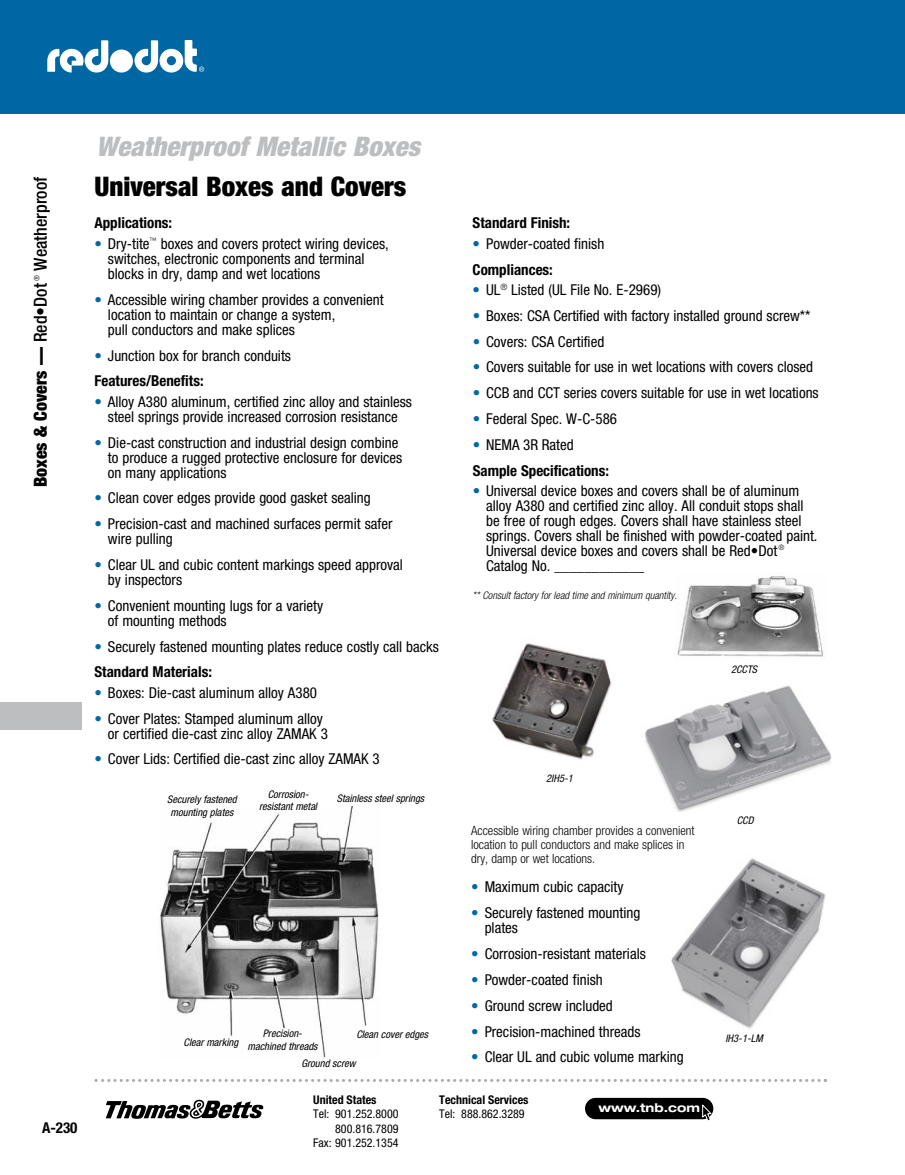
<style>
.page{position:relative;width:905px;height:1175px;background:#fff}
.page>*{position:absolute;margin:0;border:0;box-sizing:border-box;transform-origin:0 0}
.t1{font:italic 900 condensed 27px "Helvetica Neue LT Std";color:#bcbec0}
.t2{font:900 condensed 27px "Helvetica Neue LT Std";color:#000}
.t3{font:900 condensed 18px "Helvetica Neue LT Std";color:#000}
.t4{font:500 condensed 18px "Helvetica Neue LT Std";color:#000}
.t5{font:condensed 15px/15px "Helvetica Neue LT Std";color:#000}
.t6{font:700 condensed 15px/25.8px "Helvetica Neue LT Std";color:#000}
.t7{font:300 condensed 12.75px/14.2px "Helvetica Neue LT Std";color:#000}
.t8{font:condensed 12px/14.4px "Helvetica Neue LT Std";color:#000;text-align:right}
.t9{font:700 condensed 12px "Helvetica Neue LT Std";color:#000}
.t10{font:700 expanded 12px "Helvetica Neue";color:#fff}
.t11{font:italic condensed 10.5px/12.6px "Helvetica Neue LT Std";color:#000;text-align:center}
.t12{font:italic 300 condensed 10.5px "Helvetica Neue LT Std";color:#000}
.t13{font:300 condensed 7.5px "Helvetica Neue LT Std";color:#000}
.s1{font-weight:500}
.s2{color:#0067a5}
.s3{font-weight:700}
.s4{font-weight:400;color:#0067a5}
.s5{font-weight:400}
</style>
<div class="page">
<svg style="left:94px;top:1079px;width:732px;height:3px"></svg>
<svg style="left:106px;top:1099px;width:157px;height:19px"></svg>
<div style="left:585px;top:1097px;width:128px;height:22px;background:#000;border-radius:11px"></div>
<svg style="left:701px;top:1103px;width:11px;height:18px"></svg>
<div style="left:0;top:0;width:904px;height:114px;background:#0067a5"></div>
<div style="left:0;top:702px;width:81px;height:27px;background:#bcbec0"></div>
<div style="left:110px;top:50px;width:23px;height:23px;background:#fff;border-radius:50%"></div>
<svg style="left:47px;top:40px;width:61px;height:33px"></svg>
<svg style="left:134px;top:40px;width:70px;height:33px"></svg>
<img style="left:644px;top:685px;width:187px;height:126px">
<img style="left:677px;top:576px;width:147px;height:81px">
<img style="left:492px;top:643px;width:120px;height:117px">
<img style="left:160px;top:806px;width:219px;height:252px">
<img style="left:671px;top:858px;width:155px;height:171px">
<p class="t4" style="left:30px;top:271px;width:95px;rotate:-90deg">Weatherproof</p>
<p class="t13" style="left:32px;top:281px;width:7px;rotate:-90deg">®</p>
<p class="t3" style="left:29px;top:487px;width:205px;rotate:-90deg">Boxes &amp; Covers — <span class="s1">Red•Dot</span></p>
<p class="t6" style="left:42px;top:1114px;width:37px">A-230</p>
<p class="t1" style="left:96px;top:130px;width:325px">Weatherproof Metallic Boxes</p>
<p class="t2" style="left:94px;top:170px;width:313px">Universal Boxes and Covers</p>
<p class="t6" style="left:94px;top:210px;width:79px">Applications:</p>
<p class="t5" style="left:108px;top:236px;width:282px;text-indent:-13px"><span class="s2">•</span> Dry-tite<sup>™</sup> boxes and covers protect wiring devices, switches, electronic components and terminal blocks in dry, damp and wet locations</p>
<p class="t5" style="left:108px;top:292px;width:277px;text-indent:-14px"><span class="s2">•</span> Accessible wiring chamber provides a convenient location to maintain or change a system,<br>pull conductors and make splices</p>
<p class="t5" style="left:94px;top:342px;width:198px;line-height:25.8px"><span class="s2">•</span> Junction box for branch conduits<br><span class="s3">Features/Benefits:</span></p>
<p class="t5" style="left:94px;top:394px;width:319px;text-align:center"><span class="s2">•</span> Alloy A380 aluminum, certified zinc alloy and stainless steel springs provide increased corrosion resistance</p>
<p class="t5" style="left:108px;top:434px;width:296px;text-indent:-14px"><span class="s2">•</span> Die-cast construction and industrial design combine to produce a rugged protective enclosure for devices on many applications</p>
<p class="t5" style="left:94px;top:490px;width:278px"><span class="s2">•</span> Clean cover edges provide good gasket sealing</p>
<p class="t5" style="left:108px;top:516px;width:286px;text-indent:-14px"><span class="s2">•</span> Precision-cast and machined surfaces permit safer wire pulling</p>
<p class="t5" style="left:108px;top:557px;width:296px;text-indent:-14px"><span class="s2">•</span> Clear UL and cubic content markings speed approval by inspectors</p>
<p class="t5" style="left:108px;top:598px;width:217px;text-indent:-14px"><span class="s2">•</span> Convenient mounting lugs for a variety of mounting methods</p>
<p class="t5" style="left:94px;top:633px;width:346px;line-height:25.8px"><span class="s2">•</span> Securely fastened mounting plates reduce costly call backs<br><span class="s3">Standard Materials:</span></p>
<p class="t5" style="left:94px;top:685px;width:224px"><span class="s2">•</span> Boxes: Die-cast aluminum alloy A380</p>
<p class="t5" style="left:108px;top:710px;width:221px;text-indent:-14px"><span class="s2">•</span> Cover Plates: Stamped aluminum alloy or certified die-cast zinc alloy ZAMAK 3</p>
<p class="t5" style="left:94px;top:751px;width:287px"><span class="s2">•</span> Cover Lids: Certified die-cast zinc alloy ZAMAK 3</p>
<p class="t6" style="left:472px;top:210px;width:99px">Standard Finish:</p>
<p class="t5" style="left:472px;top:230px;width:133px;line-height:25.8px"><span class="s2">•</span> Powder-coated finish<br><span class="s3">Compliances:</span></p>
<p class="t5" style="left:472px;top:282px;width:190px"><span class="s2">•</span> UL<sup>®</sup> Listed (UL File No. E-2969)</p>
<p class="t5" style="left:472px;top:308px;width:339px"><span class="s2">•</span> Boxes: CSA Certified with factory installed ground screw**</p>
<p class="t5" style="left:472px;top:334px;width:133px"><span class="s2">•</span> Covers: CSA Certified</p>
<p class="t5" style="left:472px;top:359px;width:342px"><span class="s2">•</span> Covers suitable for use in wet locations with covers closed</p>
<p class="t5" style="left:472px;top:385px;width:347px"><span class="s2">•</span> CCB and CCT series covers suitable for use in wet locations</p>
<p class="t5" style="left:472px;top:411px;width:146px"><span class="s2">•</span> Federal Spec. W-C-586</p>
<p class="t6" style="left:472px;top:431px;width:138px"><span class="s4">•</span> <span class="s5">NEMA 3R Rated<br></span>Sample Specifications:</p>
<p class="t5" style="left:486px;top:483px;width:333px;text-indent:-13px"><span class="s2">•</span> Universal device boxes and covers shall be of aluminum alloy A380 and certified zinc alloy. All conduit stops shall be free of rough edges. Covers shall have stainless steel springs. Covers shall be finished with powder-coated paint.<br>Universal device boxes and covers shall be Red•Dot <sup>® </sup>Catalog No. ____________</p>
<p class="t12" style="left:472px;top:589px;width:206px">** Consult factory for lead time and minimum quantity.</p>
<p class="t11" style="left:546px;top:772px;width:28px">2IH5-1</p>
<p class="t11" style="left:731px;top:662px;width:28px">2CCTS</p>
<p class="t11" style="left:167px;top:793px;width:71px">Securely fastened mounting plates</p>
<p class="t11" style="left:259px;top:787px;width:59px">Corrosion&shy;resistant metal</p>
<p class="t11" style="left:337px;top:791px;width:89px">Stainless steel springs</p>
<p class="t11" style="left:736px;top:813px;width:18px">CCD</p>
<p class="t7" style="left:471px;top:823px;width:225px">Accessible wiring chamber provides a convenient location to pull conductors and make splices in dry, damp or wet locations.</p>
<p class="t5" style="left:471px;top:879px;width:154px"><span class="s2">•</span> Maximum cubic capacity</p>
<p class="t5" style="left:484px;top:905px;width:157px;text-indent:-14px"><span class="s2">•</span> Securely fastened mounting plates</p>
<p class="t5" style="left:471px;top:946px;width:176px"><span class="s2">•</span> Corrosion-resistant materials</p>
<p class="t5" style="left:471px;top:972px;width:133px"><span class="s2">•</span> Powder-coated finish</p>
<p class="t5" style="left:471px;top:997px;width:143px"><span class="s2">•</span> Ground screw included</p>
<p class="t5" style="left:471px;top:1023px;width:171px"><span class="s2">•</span> Precision-machined threads</p>
<p class="t5" style="left:471px;top:1049px;width:214px"><span class="s2">•</span> Clear UL and cubic volume marking</p>
<p class="t11" style="left:183px;top:1036px;width:56px">Clear marking</p>
<p class="t11" style="left:247px;top:1027px;width:72px">Precision&shy;machined threads</p>
<p class="t11" style="left:301px;top:1057px;width:56px">Ground screw</p>
<p class="t11" style="left:356px;top:1027px;width:73px">Clean cover edges</p>
<p class="t11" style="left:725px;top:1031px;width:39px">IH3-1-LM</p>
<p class="t9" style="left:313px;top:1092px;width:65px">United States</p>
<p class="t8" style="left:313px;top:1106px;width:87px">Tel: 901.252.8000<br>800.816.7809<br>Fax: 901.252.1354</p>
<p class="t9" style="left:439px;top:1092px;width:91px">Technical Services</p>
<p class="t8" style="left:439px;top:1106px;width:87px">Tel: 888.862.3289</p>
<p class="t10" style="left:598px;top:1100px;width:103px">www.tnb.com</p>
</div>
